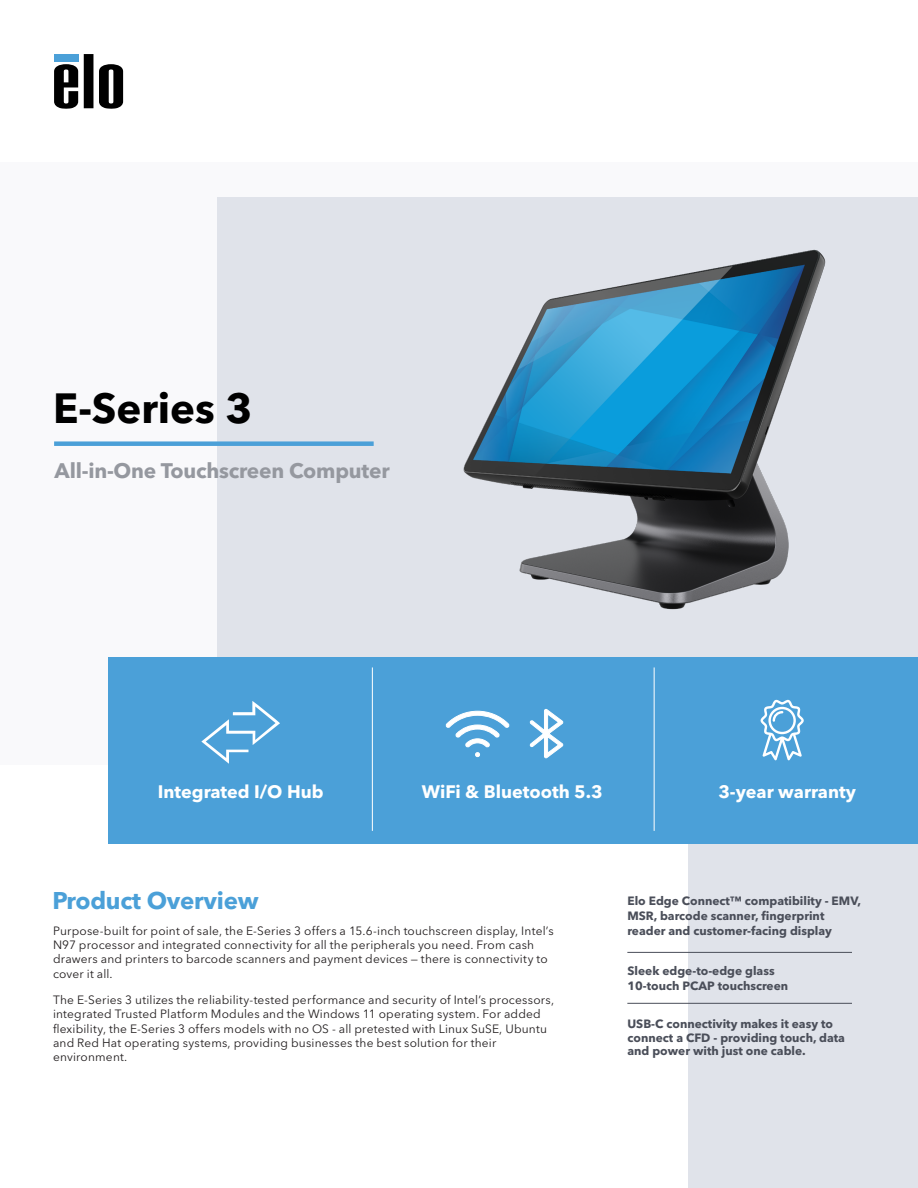
<style>
.page{position:relative;width:918px;height:1188px;background:#fff}
.page>*{position:absolute;margin:0;border:0;box-sizing:border-box;transform-origin:0 0}
.t1{font:700 41.85px "Avenir Next LT Pro";color:#000}
.t2{font:700 24px "Avenir Next LT Pro";letter-spacing:-.01em;color:#4ba0d8}
.t3{font:700 20.85px "Avenir Next LT Pro";letter-spacing:-.01em;color:#95989f}
.t4{font:700 18px "Avenir Next LT Pro";color:#fff}
.t5{font:12px/14.4px "Avenir Next LT Pro";letter-spacing:.015em;color:#231f20}
.t6{font:700 12px/15px "Avenir Next LT Pro";color:#4a4e59}
</style>
<div class="page">
<div style="left:0;top:162px;width:918px;height:603px;background:#f9f9fb"></div>
<div style="left:217px;top:197px;width:701px;height:469px;background:#e0e3ea"></div>
<svg style="left:84px;top:54px;width:9px;height:54px"></svg>
<svg style="left:54px;top:64px;width:24px;height:45px"></svg>
<svg style="left:99px;top:64px;width:24px;height:45px"></svg>
<div style="left:54px;top:54px;width:24px;height:7px;background:#4ba0d8"></div>
<div style="left:688px;top:842px;width:230px;height:346px;background:#e0e3ea"></div>
<div style="left:108px;top:657px;width:810px;height:186px;background:#4ba0d8"></div>
<div style="left:54px;top:441px;width:320px;height:5px;background:#4ba0d8"></div>
<hr style="left:372px;top:667px;width:1px;height:164px;background:#fff">
<hr style="left:654px;top:667px;width:1px;height:164px;background:#fff">
<hr style="left:627px;top:952px;width:225px;height:1px;background:#4a4e59">
<svg style="left:761px;top:700px;width:43px;height:60px"></svg>
<hr style="left:627px;top:1003px;width:225px;height:1px;background:#4a4e59">
<svg style="left:201px;top:701px;width:79px;height:63px"></svg>
<svg style="left:529px;top:709px;width:35px;height:50px"></svg>
<img style="left:463px;top:249px;width:363px;height:436px">
<svg style="left:445px;top:710px;width:65px;height:47px"></svg>
<h1 class="t1" style="left:53px;top:383px;width:201px">E-Series 3</h1>
<h3 class="t3" style="left:55px;top:458px;width:337px">All-in-One Touchscreen Computer</h3>
<h3 class="t4" style="left:158px;top:781px;width:167px">Integrated I/O Hub</h3>
<h3 class="t4" style="left:422px;top:781px;width:183px">WiFi &amp; Bluetooth 5.3</h3>
<h3 class="t4" style="left:718px;top:781px;width:139px">3-year warranty</h3>
<h2 class="t2" style="left:52px;top:886px;width:208px">Product Overview</h2>
<p class="t6" style="left:627px;top:894px;width:235px">Elo Edge Connect™ compatibility - EMV,<br>MSR, barcode scanner, fingerprint reader and customer-facing display</p>
<p class="t6" style="left:627px;top:963px;width:162px">Sleek edge-to-edge glass<br>10-touch PCAP touchscreen</p>
<p class="t6" style="left:627px;top:1017px;width:219px;line-height:13.5px">USB-C connectivity makes it easy to connect a CFD - providing touch, data and power with just one cable.</p>
<p class="t5" style="left:53px;top:923px;width:502px">Purpose-built for point of sale, the E-Series 3 offers a 15.6-inch touchscreen display, Intel’s N97 processor and integrated connectivity for all the peripherals you need. From cash drawers and printers to barcode scanners and payment devices — there is connectivity to cover it all.</p>
<p class="t5" style="left:53px;top:993px;width:503px">The E-Series 3 utilizes the reliability-tested performance and security of Intel’s processors, integrated Trusted Platform Modules and the Windows 11 operating system. For added flexibility, the E-Series 3 offers models with no OS - all pretested with Linux SuSE, Ubuntu and Red Hat operating systems, providing businesses the best solution for their environment.</p>
</div>
